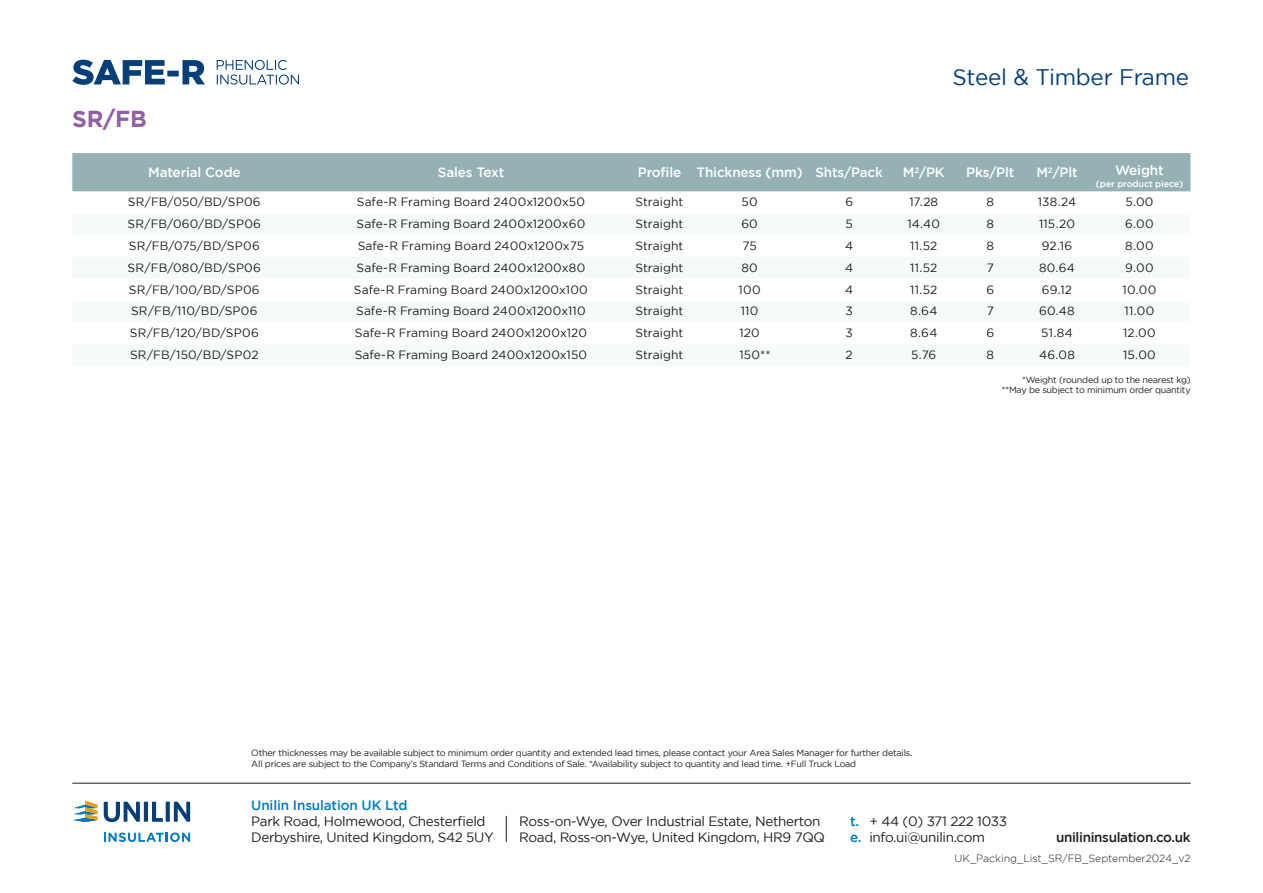
<style>
.page{position:relative;width:1263px;height:893px;background:#fff}
.page>*{position:absolute;margin:0;border:0;box-sizing:border-box;transform-origin:0 0}
.t1{font:700 23.1px "Gotham";color:#9160a4}
.t2{font:22.5px "Gotham";letter-spacing:-.01em;color:#063e78}
.t3{font:13.5px/16.2px "Gotham";letter-spacing:-.025em;color:#1d1d1b}
.Table_Header_Banner{font:500 13.5px "Gotham";letter-spacing:-.01em;color:#fff}
.t4{font:500 13.5px "Gotham";letter-spacing:-.01em;color:#007ac3}
.t5{font:500 13.5px "Gotham";letter-spacing:-.025em;color:#1d1d1b}
.Table_Info{font:12px "Gotham";letter-spacing:.01em;color:#1d1d1b}
.t6{font:300 10.5px "Gotham";color:#1d1d1b}
.t7{font:9px/10.8px "Gotham";letter-spacing:-.025em;color:#1d1d1b}
.Table_Header_Banner-2{font:500 9px "Gotham";letter-spacing:-.01em;color:#fff}
</style>
<div class="page">
<hr style="left:72px;top:783px;width:1119px;height:1px;background:#1d1d1b">
<svg style="left:73px;top:800px;width:25px;height:22px"></svg>
<svg style="left:104px;top:802px;width:86px;height:20px"></svg>
<svg style="left:104px;top:832px;width:86px;height:10px"></svg>
<svg style="left:72px;top:60px;width:133px;height:25px"></svg>
<svg style="left:217px;top:60px;width:82px;height:25px"></svg>
<div style="left:72px;top:153px;width:1118px;height:38px;background:#95b1b4"></div>
<svg style="left:506px;top:816px;width:1px;height:26px"></svg>
<p class="t1" style="left:72px;top:106px;width:76px">SR/FB</p>
<p class="t2" style="left:952px;top:64px;width:238px">Steel &amp; Timber Frame</p>
<p class="Table_Header_Banner" style="left:148px;top:165px;width:94px">Material Code</p>
<p class="Table_Header_Banner" style="left:438px;top:165px;width:68px">Sales Text</p>
<p class="Table_Header_Banner" style="left:638px;top:165px;width:45px">Profile</p>
<p class="Table_Header_Banner" style="left:696px;top:165px;width:108px">Thickness (mm)</p>
<p class="Table_Header_Banner" style="left:815px;top:165px;width:69px">Shts/Pack</p>
<p class="Table_Header_Banner" style="left:903px;top:165px;width:43px">M<sup>2</sup>/PK</p>
<p class="Table_Header_Banner" style="left:966px;top:165px;width:50px">Pks/Plt</p>
<p class="Table_Header_Banner" style="left:1036px;top:165px;width:43px">M<sup>2</sup>/Plt</p>
<p class="Table_Header_Banner" style="left:1115px;top:163px;width:50px">Weight</p>
<p class="Table_Header_Banner-2" style="left:1096px;top:179px;width:89px">(per product piece)</p>
<p class="Table_Info" style="left:128px;top:195px;width:134px">SR/FB/050/BD/SP06</p>
<p class="Table_Info" style="left:357px;top:195px;width:230px">Safe-R Framing Board 2400x1200x50</p>
<p class="Table_Info" style="left:635px;top:195px;width:49px">Straight</p>
<p class="Table_Info" style="left:741px;top:195px;width:18px">50</p>
<p class="Table_Info" style="left:845px;top:195px;width:9px">6</p>
<p class="Table_Info" style="left:909px;top:195px;width:30px">17.28</p>
<p class="Table_Info" style="left:986px;top:195px;width:9px">8</p>
<p class="Table_Info" style="left:1038px;top:195px;width:40px">138.24</p>
<p class="Table_Info" style="left:1125px;top:195px;width:30px">5.00</p>
<p class="Table_Info" style="left:128px;top:217px;width:135px">SR/FB/060/BD/SP06</p>
<p class="Table_Info" style="left:357px;top:217px;width:230px">Safe-R Framing Board 2400x1200x60</p>
<p class="Table_Info" style="left:635px;top:217px;width:49px">Straight</p>
<p class="Table_Info" style="left:741px;top:217px;width:18px">60</p>
<p class="Table_Info" style="left:845px;top:217px;width:9px">5</p>
<p class="Table_Info" style="left:907px;top:217px;width:34px">14.40</p>
<p class="Table_Info" style="left:986px;top:217px;width:9px">8</p>
<p class="Table_Info" style="left:1039px;top:217px;width:38px">115.20</p>
<p class="Table_Info" style="left:1125px;top:217px;width:30px">6.00</p>
<p class="Table_Info" style="left:129px;top:239px;width:133px">SR/FB/075/BD/SP06</p>
<p class="Table_Info" style="left:358px;top:239px;width:228px">Safe-R Framing Board 2400x1200x75</p>
<p class="Table_Info" style="left:635px;top:239px;width:49px">Straight</p>
<p class="Table_Info" style="left:742px;top:239px;width:16px">75</p>
<p class="Table_Info" style="left:845px;top:239px;width:10px">4</p>
<p class="Table_Info" style="left:910px;top:239px;width:29px">11.52</p>
<p class="Table_Info" style="left:986px;top:239px;width:9px">8</p>
<p class="Table_Info" style="left:1042px;top:239px;width:32px">92.16</p>
<p class="Table_Info" style="left:1125px;top:239px;width:30px">8.00</p>
<p class="Table_Info" style="left:128px;top:261px;width:135px">SR/FB/080/BD/SP06</p>
<p class="Table_Info" style="left:357px;top:261px;width:230px">Safe-R Framing Board 2400x1200x80</p>
<p class="Table_Info" style="left:635px;top:261px;width:49px">Straight</p>
<p class="Table_Info" style="left:741px;top:261px;width:18px">80</p>
<p class="Table_Info" style="left:845px;top:261px;width:10px">4</p>
<p class="Table_Info" style="left:910px;top:261px;width:29px">11.52</p>
<p class="Table_Info" style="left:987px;top:261px;width:9px">7</p>
<p class="Table_Info" style="left:1039px;top:261px;width:37px">80.64</p>
<p class="Table_Info" style="left:1125px;top:261px;width:30px">9.00</p>
<p class="Table_Info" style="left:129px;top:283px;width:132px">SR/FB/100/BD/SP06</p>
<p class="Table_Info" style="left:354px;top:283px;width:235px">Safe-R Framing Board 2400x1200x100</p>
<p class="Table_Info" style="left:635px;top:283px;width:49px">Straight</p>
<p class="Table_Info" style="left:739px;top:283px;width:24px">100</p>
<p class="Table_Info" style="left:845px;top:283px;width:10px">4</p>
<p class="Table_Info" style="left:910px;top:283px;width:29px">11.52</p>
<p class="Table_Info" style="left:986px;top:283px;width:9px">6</p>
<p class="Table_Info" style="left:1042px;top:283px;width:32px">69.12</p>
<p class="Table_Info" style="left:1122px;top:283px;width:35px">10.00</p>
<p class="Table_Info" style="left:131px;top:304px;width:128px">SR/FB/110/BD/SP06</p>
<p class="Table_Info" style="left:356px;top:304px;width:231px">Safe-R Framing Board 2400x1200x110</p>
<p class="Table_Info" style="left:635px;top:304px;width:49px">Straight</p>
<p class="Table_Info" style="left:741px;top:304px;width:19px">110</p>
<p class="Table_Info" style="left:845px;top:304px;width:9px">3</p>
<p class="Table_Info" style="left:910px;top:304px;width:29px">8.64</p>
<p class="Table_Info" style="left:987px;top:304px;width:9px">7</p>
<p class="Table_Info" style="left:1039px;top:304px;width:37px">60.48</p>
<p class="Table_Info" style="left:1124px;top:304px;width:31px">11.00</p>
<p class="Table_Info" style="left:130px;top:326px;width:130px">SR/FB/120/BD/SP06</p>
<p class="Table_Info" style="left:355px;top:326px;width:234px">Safe-R Framing Board 2400x1200x120</p>
<p class="Table_Info" style="left:635px;top:326px;width:49px">Straight</p>
<p class="Table_Info" style="left:739px;top:326px;width:22px">120</p>
<p class="Table_Info" style="left:845px;top:326px;width:9px">3</p>
<p class="Table_Info" style="left:910px;top:326px;width:29px">8.64</p>
<p class="Table_Info" style="left:986px;top:326px;width:9px">6</p>
<p class="Table_Info" style="left:1041px;top:326px;width:33px">51.84</p>
<p class="Table_Info" style="left:1123px;top:326px;width:34px">12.00</p>
<p class="Table_Info" style="left:130px;top:348px;width:130px">SR/FB/150/BD/SP02</p>
<p class="Table_Info" style="left:355px;top:348px;width:234px">Safe-R Framing Board 2400x1200x150</p>
<p class="Table_Info" style="left:635px;top:348px;width:49px">Straight</p>
<p class="Table_Info" style="left:739px;top:348px;width:33px">150**</p>
<p class="Table_Info" style="left:846px;top:348px;width:9px">2</p>
<p class="Table_Info" style="left:911px;top:348px;width:27px">5.76</p>
<p class="Table_Info" style="left:986px;top:348px;width:9px">8</p>
<p class="Table_Info" style="left:1039px;top:348px;width:37px">46.08</p>
<p class="Table_Info" style="left:1123px;top:348px;width:34px">15.00</p>
<p class="t7" style="left:1022px;top:374px;width:170px">*Weight (rounded up to the nearest kg)</p>
<p class="t7" style="left:1002px;top:385px;width:190px">**May be subject to minimum order quantity</p>
<p class="t7" style="left:251px;top:747px;width:662px">Other thicknesses may be available subject to minimum order quantity and extended lead times, please contact your Area Sales Manager for further details.<br>All prices are subject to the Company’s Standard Terms and Conditions of Sale. *Availability subject to quantity and lead time. +Full Truck Load</p>
<p class="t4" style="left:251px;top:797px;width:158px">Unilin Insulation UK Ltd</p>
<p class="t3" style="left:251px;top:813px;width:236px">Park Road, Holmewood, Chesterfield</p>
<p class="t3" style="left:251px;top:829px;width:244px">Derbyshire, United Kingdom, S42 5UY</p>
<p class="t3" style="left:519px;top:813px;width:307px">Ross-on-Wye, Over Industrial Estate, Netherton<br>Road, Ross-on-Wye, United Kingdom, HR9 7QQ</p>
<p class="t4" style="left:850px;top:813px;width:10px">t.</p>
<p class="t4" style="left:850px;top:829px;width:13px">e.</p>
<p class="t3" style="left:869px;top:813px;width:139px">+ 44 (0) 371 222 1033</p>
<p class="t3" style="left:869px;top:829px;width:117px">info.ui@unilin.com</p>
<p class="t5" style="left:1056px;top:829px;width:136px">unilininsulation.co.uk</p>
<p class="t6" style="left:954px;top:853px;width:238px">UK_Packing_List_SR/FB_September2024_v2</p>
</div>
